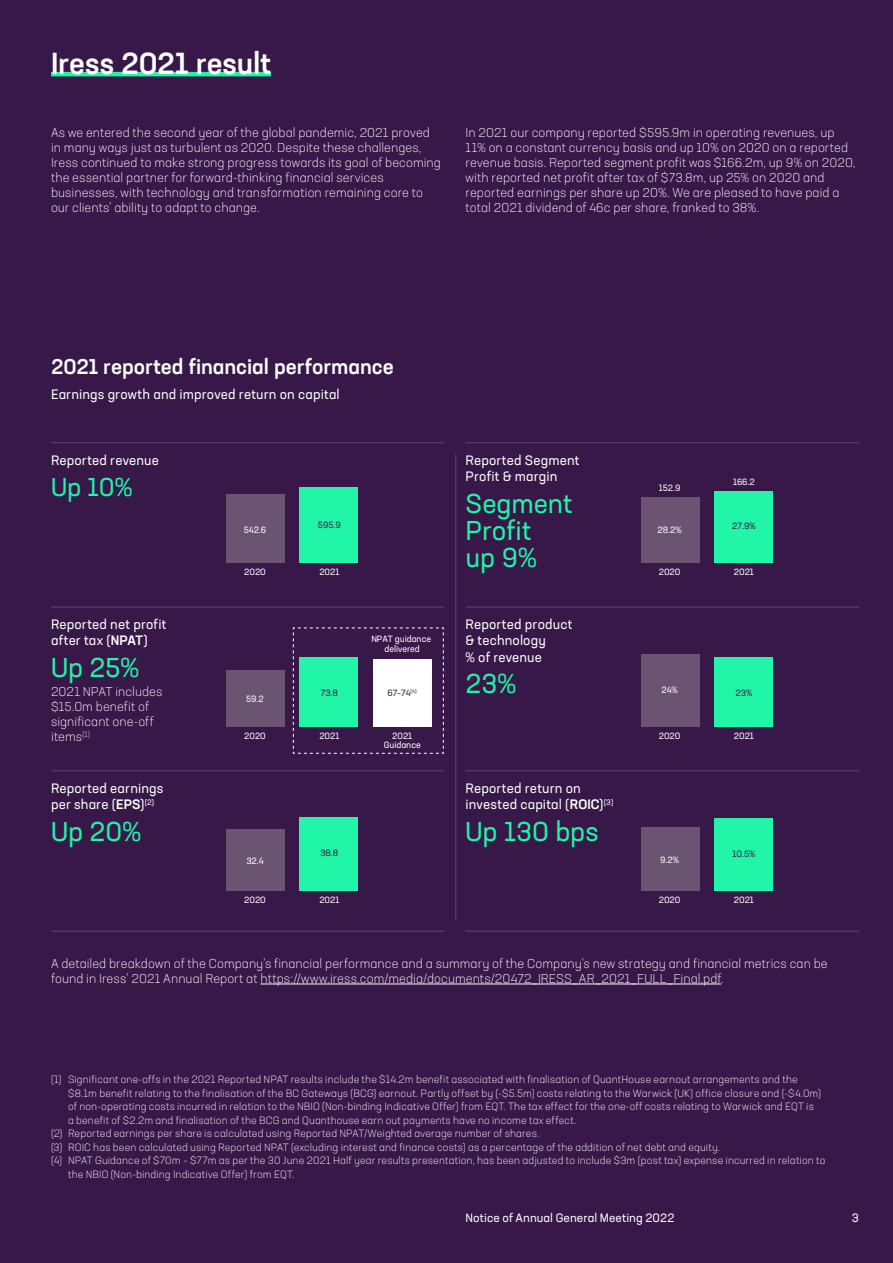
<style>
.page{position:relative;width:893px;height:1263px;background:#381848}
.page>*{position:absolute;margin:0;border:0;box-sizing:border-box;transform-origin:0 0}
._00_Section_Heading{font:500 30px "Neusa Next Std";color:#fff}
._01_Subheading_lvl_1{font:27px/27px "Neusa Next Std";letter-spacing:-.005em;color:#21f5a8}
._01_Subheading_lvl_1-2{font:25.5px "Neusa Next Std";color:#21f5a8}
._01_Subheading_lvl_1-3{font:500 21px "Neusa Next Std";color:#fff}
._01_Subheading_lvl_1-4{font:13.5px/16.5px "Neusa Next Std";letter-spacing:.015em;color:#fff}
._05_Body{font:300 12.75px/15px "Neusa Next Std";letter-spacing:.005em;color:#fff}
.t1{font:12px "Neusa Next Std";letter-spacing:.005em;color:#fff}
._09_Footnotes{font:300 10.5px/13.5px "Neusa Next Std";letter-spacing:.01em;color:#fff}
.t2{font:9px/9px "Neusa Next Std";letter-spacing:-.01em;color:#fff;text-align:center}
.t3{font:9px "Neusa Next Std";letter-spacing:-.01em;color:#3c1e46}
.s1{font-weight:500}
</style>
<div class="page">
<hr style="left:51px;top:72px;width:220px;height:4px;background:#21f5a8">
<hr style="left:260px;top:984px;width:461px;height:1px;background:#fff">
<div style="left:300px;top:488px;width:58px;height:75px;background:#21f5a8"></div>
<div style="left:226px;top:495px;width:59px;height:68px;background:#6b5472"></div>
<div style="left:226px;top:671px;width:59px;height:56px;background:#6b5472"></div>
<svg style="left:293px;top:627px;width:151px;height:127px"></svg>
<div style="left:300px;top:818px;width:58px;height:73px;background:#21f5a8"></div>
<div style="left:226px;top:830px;width:59px;height:61px;background:#6b5472"></div>
<div style="left:714px;top:491px;width:59px;height:72px;background:#21f5a8"></div>
<div style="left:641px;top:497px;width:58px;height:66px;background:#6b5472"></div>
<div style="left:714px;top:657px;width:59px;height:70px;background:#21f5a8"></div>
<div style="left:641px;top:654px;width:58px;height:73px;background:#6b5472"></div>
<div style="left:714px;top:819px;width:59px;height:72px;background:#21f5a8"></div>
<div style="left:641px;top:828px;width:58px;height:63px;background:#6b5472"></div>
<hr style="left:51px;top:607px;width:393px;height:1px;background:#60466d">
<hr style="left:455px;top:454px;width:1px;height:467px;background:#60466d">
<hr style="left:466px;top:607px;width:393px;height:1px;background:#60466d">
<hr style="left:51px;top:770px;width:393px;height:1px;background:#60466d">
<hr style="left:466px;top:770px;width:393px;height:1px;background:#60466d">
<hr style="left:51px;top:931px;width:393px;height:1px;background:#60466d">
<hr style="left:466px;top:931px;width:393px;height:1px;background:#60466d">
<hr style="left:51px;top:442px;width:393px;height:1px;background:#60466d">
<hr style="left:466px;top:442px;width:393px;height:1px;background:#60466d">
<p class="_00_Section_Heading" style="left:51px;top:44px;width:222px">Iress 2021 result</p>
<p class="_05_Body" style="left:51px;top:125px;width:391px">As we entered the second year of the global pandemic, 2021 proved in many ways just as turbulent as 2020. Despite these challenges, Iress continued to make strong progress towards its goal of becoming the essential partner for forward-thinking financial services businesses, with technology and transformation remaining core to our clients’ ability to adapt to change.</p>
<p class="_05_Body" style="left:466px;top:125px;width:391px">In 2021 our company reported $595.9m in operating revenues, up 11% on a constant currency basis and up 10% on 2020 on a reported revenue basis. Reported segment profit was $166.2m, up 9% on 2020, with reported net profit after tax of $73.8m, up 25% on 2020 and reported earnings per share up 20%. We are pleased to have paid a total 2021 dividend of 46c per share, franked to 38%.</p>
<p class="_01_Subheading_lvl_1-3" style="left:51px;top:353px;width:344px">2021 reported financial performance</p>
<p class="_01_Subheading_lvl_1-4" style="left:51px;top:386px;width:290px">Earnings growth and improved return on capital</p>
<p class="_01_Subheading_lvl_1-4" style="left:51px;top:452px;width:109px">Reported revenue</p>
<p class="_01_Subheading_lvl_1-2" style="left:51px;top:471px;width:83px">Up 10%</p>
<p class="_01_Subheading_lvl_1-4" style="left:51px;top:616px;width:117px">Reported net profit after tax (<span class="s1">NPAT</span>)</p>
<p class="_01_Subheading_lvl_1" style="left:51px;top:653px;width:90px">Up 25%</p>
<p class="_05_Body" style="left:51px;top:684px;width:113px">2021 NPAT includes $15.0m benefit of significant one-off items<sup>(1)</sup></p>
<p class="_01_Subheading_lvl_1-4" style="left:51px;top:780px;width:114px">Reported earnings per share (<span class="s1">EPS</span>)<sup>(2)</sup></p>
<p class="_01_Subheading_lvl_1" style="left:51px;top:817px;width:92px">Up 20%</p>
<p class="t2" style="left:244px;top:525px;width:24px">542.6</p>
<p class="t3" style="left:318px;top:519px;width:24px">595.9</p>
<p class="t2" style="left:244px;top:567px;width:23px">2020</p>
<p class="t2" style="left:319px;top:567px;width:21px">2021</p>
<p class="t2" style="left:246px;top:694px;width:19px">59.2</p>
<p class="t3" style="left:321px;top:687px;width:19px">73.8</p>
<p class="t2" style="left:244px;top:731px;width:23px">2020</p>
<p class="t2" style="left:319px;top:731px;width:21px">2021</p>
<p class="t2" style="left:371px;top:633px;width:61px;line-height:10.5px">NPAT guidance delivered</p>
<p class="t3" style="left:387px;top:687px;width:31px">67–74<sup>(4)</sup></p>
<p class="t2" style="left:384px;top:731px;width:38px">2021<br>Guidance</p>
<p class="t2" style="left:246px;top:856px;width:19px">32.4</p>
<p class="t3" style="left:320px;top:847px;width:20px">38.8</p>
<p class="t2" style="left:244px;top:895px;width:23px">2020</p>
<p class="t2" style="left:319px;top:895px;width:21px">2021</p>
<p class="_01_Subheading_lvl_1-4" style="left:466px;top:452px;width:115px">Reported Segment<br>Profit &amp; margin</p>
<p class="_01_Subheading_lvl_1" style="left:466px;top:489px;width:108px">Segment<br>Profit<br>up 9%</p>
<p class="_01_Subheading_lvl_1-4" style="left:466px;top:616px;width:108px">Reported product &amp; technology<br>% of revenue</p>
<p class="_01_Subheading_lvl_1" style="left:466px;top:670px;width:52px">23%</p>
<p class="_01_Subheading_lvl_1-4" style="left:466px;top:780px;width:149px">Reported return on invested capital (<span class="s1">ROIC</span>)<sup>(3)</sup></p>
<p class="_01_Subheading_lvl_1" style="left:466px;top:817px;width:134px">Up 130 bps</p>
<p class="t2" style="left:659px;top:483px;width:23px">152.9</p>
<p class="t2" style="left:658px;top:525px;width:26px">28.2%</p>
<p class="t2" style="left:733px;top:477px;width:23px">166.2</p>
<p class="t3" style="left:732px;top:520px;width:25px">27.9%</p>
<p class="t2" style="left:659px;top:567px;width:23px">2020</p>
<p class="t2" style="left:734px;top:567px;width:21px">2021</p>
<p class="t2" style="left:661px;top:685px;width:18px">24%</p>
<p class="t3" style="left:736px;top:687px;width:18px">23%</p>
<p class="t2" style="left:659px;top:731px;width:23px">2020</p>
<p class="t2" style="left:734px;top:731px;width:21px">2021</p>
<p class="t2" style="left:660px;top:855px;width:20px">9.2%</p>
<p class="t3" style="left:733px;top:848px;width:24px">10.5%</p>
<p class="t2" style="left:659px;top:895px;width:23px">2020</p>
<p class="t2" style="left:734px;top:895px;width:21px">2021</p>
<p class="_05_Body" style="left:51px;top:955px;width:778px">A detailed breakdown of the Company’s financial performance and a summary of the Company’s new strategy and financial metrics can be found in Iress’ 2021 Annual Report at https://www.iress.com/media/documents/20472_IRESS_AR_2021_FULL_Final.pdf.</p>
<p class="_09_Footnotes" style="left:68px;top:1073px;width:755px;text-indent:-17px">(1) Significant one-offs in the 2021 Reported NPAT results include the $14.2m benefit associated with finalisation of QuantHouse earnout arrangements and the $8.1m benefit relating to the finalisation of the BC Gateways (BCG) earnout. Partly offset by (-$5.5m) costs relating to the Warwick (UK) office closure and (-$4.0m) of non-operating costs incurred in relation to the NBIO (Non-binding Indicative Offer) from EQT. The tax effect for the one-off costs relating to Warwick and EQT is a benefit of $2.2m and finalisation of the BCG and Quanthouse earn out payments have no income tax effect.</p>
<p class="_09_Footnotes" style="left:51px;top:1127px;width:490px">(2) Reported earnings per share is calculated using Reported NPAT/Weighted average number of shares.</p>
<p class="_09_Footnotes" style="left:51px;top:1140px;width:671px">(3) ROIC has been calculated using Reported NPAT (excluding interest and finance costs) as a percentage of the addition of net debt and equity.</p>
<p class="_09_Footnotes" style="left:68px;top:1154px;width:759px;text-indent:-17px">(4) NPAT Guidance of $70m – $77m as per the 30 June 2021 Half year results presentation, has been adjusted to include $3m (post tax) expense incurred in relation to the NBIO (Non-binding Indicative Offer) from EQT.</p>
<p class="t1" style="left:466px;top:1210px;width:210px">Notice of Annual General Meeting 2022</p>
<p class="t1" style="left:852px;top:1210px;width:9px">3</p>
</div>
